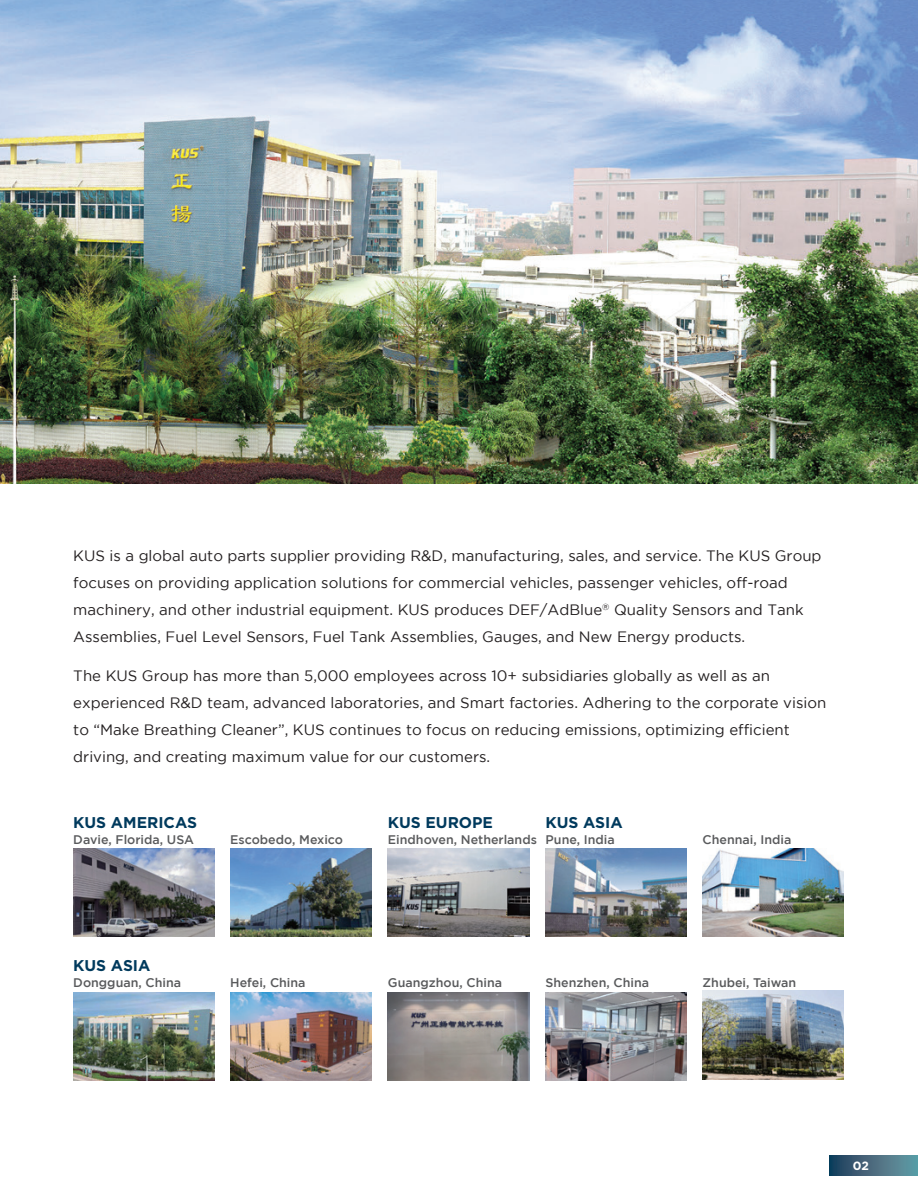
<style>
.page{position:relative;width:918px;height:1188px;background:#fff}
.page>*{position:absolute;margin:0;border:0;box-sizing:border-box;transform-origin:0 0}
.t1{font:700 15.6px "Gotham";color:#003a5d}
.t2{font:15px/27px "Gotham";color:#231f20}
.t3{font:500 12.45px "Gotham";color:#595a5c}
.t4{font:700 12px "Gotham";color:#fff}
</style>
<div class="page">
<svg style="left:829px;top:1156px;width:89px;height:20px;background:#436c7f"></svg>
<img style="left:0;top:0;width:918px;height:483px">
<img style="left:546px;top:992px;width:141px;height:89px">
<img style="left:388px;top:992px;width:141px;height:89px">
<img style="left:230px;top:992px;width:142px;height:89px">
<img style="left:73px;top:992px;width:142px;height:89px">
<img style="left:703px;top:991px;width:141px;height:88px">
<img style="left:546px;top:848px;width:141px;height:89px">
<img style="left:703px;top:848px;width:141px;height:89px">
<img style="left:73px;top:848px;width:142px;height:89px">
<img style="left:230px;top:848px;width:142px;height:89px">
<img style="left:388px;top:848px;width:141px;height:89px">
<p class="t2" style="left:73px;top:542px;width:750px">KUS is a global auto parts supplier providing R&amp;D, manufacturing, sales, and service. The KUS Group focuses on providing application solutions for commercial vehicles, passenger vehicles, off-road machinery, and other industrial equipment. KUS produces DEF/AdBlue<sup>®</sup> Quality Sensors and Tank Assemblies, Fuel Level Sensors, Fuel Tank Assemblies, Gauges, and New Energy products.</p>
<p class="t2" style="left:73px;top:662px;width:755px">The KUS Group has more than 5,000 employees across 10+ subsidiaries globally as well as an experienced R&amp;D team, advanced laboratories, and Smart factories. Adhering to the corporate vision to “Make Breathing Cleaner”, KUS continues to focus on reducing emissions, optimizing efficient driving, and creating maximum value for our customers.</p>
<p class="t1" style="left:73px;top:813px;width:125px">KUS AMERICAS</p>
<p class="t1" style="left:388px;top:813px;width:107px">KUS EUROPE</p>
<p class="t3" style="left:73px;top:833px;width:122px">Davie, Florida, USA</p>
<p class="t3" style="left:230px;top:833px;width:114px">Escobedo, Mexico</p>
<p class="t3" style="left:388px;top:833px;width:150px">Eindhoven, Netherlands</p>
<p class="t1" style="left:546px;top:813px;width:79px">KUS ASIA</p>
<p class="t3" style="left:546px;top:833px;width:71px">Pune, India</p>
<p class="t3" style="left:703px;top:833px;width:90px">Chennai, India</p>
<p class="t1" style="left:73px;top:957px;width:79px">KUS ASIA</p>
<p class="t3" style="left:73px;top:975px;width:109px">Dongguan, China</p>
<p class="t3" style="left:230px;top:975px;width:77px">Hefei, China</p>
<p class="t3" style="left:388px;top:975px;width:116px">Guangzhou, China</p>
<p class="t3" style="left:546px;top:975px;width:105px">Shenzhen, China</p>
<p class="t3" style="left:703px;top:975px;width:95px">Zhubei, Taiwan</p>
<p class="t4" style="left:853px;top:1159px;width:18px">02</p>
</div>
